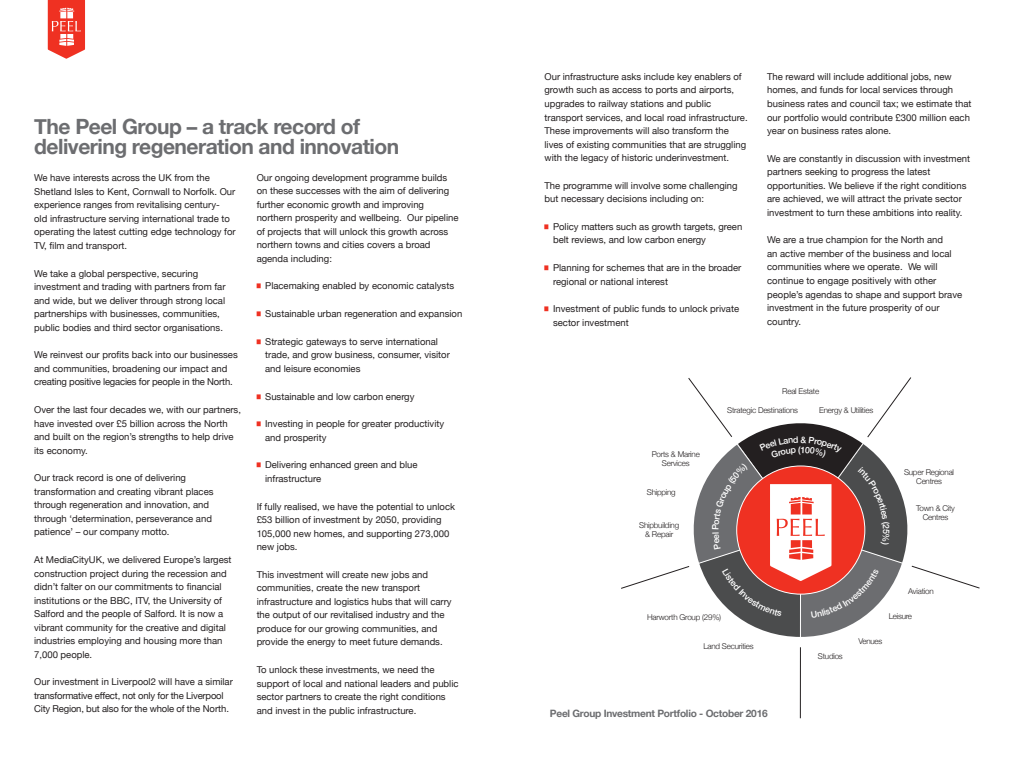
<style>
.page{position:relative;width:1021px;height:766px;background:#fff}
.page>*{position:absolute;margin:0;border:0;box-sizing:border-box;transform-origin:0 0}
.t1{font:700 21px/20px "Helvetica Neue";letter-spacing:-.025em;color:#6c6d70}
.t2{font:700 10.1px "Helvetica Neue";letter-spacing:-.025em;color:#6c6d70}
.t3{font:9.5px/13.5px "Helvetica Neue";color:#231f20}
.t4{font:9.5px/13.5px "Helvetica Neue";letter-spacing:-.02em;color:#231f20}
.t5{font:500 8.9px "Helvetica Neue";color:#fff}
.t6{font:300 8px/9.1px "Helvetica Neue";letter-spacing:-.025em;color:#231f20;text-align:center}
.t7{font:4px "Helvetica Neue";color:#ef3122}
</style>
<div class="page">
<svg style="left:48px;top:0;width:37px;height:59px;background:#f25f53"></svg>
<svg style="left:621px;top:377px;width:358px;height:342px"></svg>
<h1 class="t1" style="left:34px;top:117px;width:366px">The Peel Group – a track record of delivering regeneration and innovation</h1>
<p class="t3" style="left:34px;top:171px;width:203px">We have interests across the UK from the Shetland Isles to Kent, Cornwall to Norfolk. Our experience ranges from revitalising century-<br>old infrastructure serving international trade to operating the latest cutting edge technology for TV, film and transport.</p>
<p class="t3" style="left:34px;top:267px;width:193px">We take a global perspective, securing investment and trading with partners from far and wide, but we deliver through strong local partnerships with businesses, communities, public bodies and third sector organisations.</p>
<p class="t3" style="left:34px;top:348px;width:205px">We reinvest our profits back into our businesses and communities, broadening our impact and creating positive legacies for people in the North.</p>
<p class="t3" style="left:34px;top:403px;width:208px">Over the last four decades we, with our partners, have invested over £5 billion across the North and built on the region’s strengths to help drive its economy.</p>
<p class="t3" style="left:34px;top:471px;width:181px">Our track record is one of delivering transformation and creating vibrant places through regeneration and innovation, and through ‘determination, perseverance and patience’ – our company motto.</p>
<p class="t3" style="left:34px;top:553px;width:199px">At MediaCityUK, we delivered Europe’s largest construction project during the recession and didn’t falter on our commitments to financial institutions or the BBC, ITV, the University of Salford and the people of Salford. It is now a vibrant community for the creative and digital industries employing and housing more than 7,000 people.</p>
<p class="t4" style="left:34px;top:675px;width:200px">Our investment in Liverpool2 will have a similar transformative effect, not only for the Liverpool<br>City Region, but also for the whole of the North.</p>
<p class="t3" style="left:257px;top:171px;width:203px">Our ongoing development programme builds on these successes with the aim of delivering further economic growth and improving northern prosperity and wellbeing. Our pipeline of projects that will unlock this growth across northern towns and cities covers a broad agenda including:</p>
<p class="t7" style="left:257px;top:283px;width:5px">█</p>
<p class="t3" style="left:265px;top:280px;width:190px">Placemaking enabled by economic catalysts</p>
<p class="t7" style="left:257px;top:311px;width:5px">█</p>
<p class="t3" style="left:265px;top:307px;width:199px">Sustainable urban regeneration and expansion</p>
<p class="t7" style="left:257px;top:338px;width:5px">█</p>
<p class="t3" style="left:265px;top:335px;width:186px">Strategic gateways to serve international trade, and grow business, consumer, visitor and leisure economies</p>
<p class="t7" style="left:257px;top:393px;width:5px">█</p>
<p class="t3" style="left:265px;top:390px;width:151px">Sustainable and low carbon energy</p>
<p class="t7" style="left:257px;top:421px;width:5px">█</p>
<p class="t3" style="left:265px;top:417px;width:180px">Investing in people for greater productivity and prosperity</p>
<p class="t7" style="left:257px;top:462px;width:5px">█</p>
<p class="t3" style="left:265px;top:458px;width:154px">Delivering enhanced green and blue infrastructure</p>
<p class="t3" style="left:257px;top:500px;width:200px">If fully realised, we have the potential to unlock £53 billion of investment by 2050, providing 105,000 new homes, and supporting 273,000 new jobs.</p>
<p class="t3" style="left:257px;top:568px;width:196px">This investment will create new jobs and communities, create the new transport infrastructure and logistics hubs that will carry the output of our revitalised industry and the produce for our growing communities, and provide the energy to meet future demands.</p>
<p class="t3" style="left:257px;top:663px;width:203px">To unlock these investments, we need the support of local and national leaders and public sector partners to create the right conditions and invest in the public infrastructure.</p>
<p class="t3" style="left:544px;top:70px;width:205px">Our infrastructure asks include key enablers of growth such as access to ports and airports, upgrades to railway stations and public transport services, and local road infrastructure.<br>These improvements will also transform the lives of existing communities that are struggling with the legacy of historic underinvestment.</p>
<p class="t3" style="left:544px;top:179px;width:195px">The programme will involve some challenging but necessary decisions including on:</p>
<p class="t7" style="left:544px;top:223px;width:5px">█</p>
<p class="t3" style="left:553px;top:220px;width:191px">Policy matters such as growth targets, green belt reviews, and low carbon energy</p>
<p class="t7" style="left:544px;top:265px;width:5px">█</p>
<p class="t3" style="left:553px;top:261px;width:190px">Planning for schemes that are in the broader regional or national interest</p>
<p class="t7" style="left:544px;top:306px;width:5px">█</p>
<p class="t3" style="left:553px;top:303px;width:188px">Investment of public funds to unlock private sector investment</p>
<p class="t3" style="left:767px;top:70px;width:206px">The reward will include additional jobs, new homes, and funds for local services through business rates and council tax; we estimate that our portfolio would contribute £300 million each year on business rates alone.</p>
<p class="t3" style="left:767px;top:152px;width:204px">We are constantly in discussion with investment partners seeking to progress the latest opportunities. We believe if the right conditions are achieved, we will attract the private sector investment to turn these ambitions into reality.</p>
<p class="t3" style="left:767px;top:234px;width:196px">We are a true champion for the North and<br>an active member of the business and local communities where we operate. We will continue to engage positively with other people’s agendas to shape and support brave investment in the future prosperity of our country.</p>
<p class="t6" style="left:782px;top:386px;width:38px">Real Estate</p>
<p class="t6" style="left:651px;top:449px;width:50px">Ports &amp; Marine<br>Services</p>
<p class="t6" style="left:647px;top:486px;width:30px">Shipping</p>
<p class="t6" style="left:639px;top:519px;width:41px">Shipbuilding &amp; Repair</p>
<p class="t6" style="left:727px;top:405px;width:72px">Strategic Destinations</p>
<p class="t5" style="left:798px;top:442px;width:4px">(</p>
<p class="t6" style="left:819px;top:405px;width:55px">Energy &amp; Utilities</p>
<p class="t5" style="left:893px;top:528px;width:6px;rotate:90deg">5</p>
<p class="t6" style="left:904px;top:466px;width:52px">Super Regional<br>Centres</p>
<p class="t6" style="left:916px;top:502px;width:40px">Town &amp; City<br>Centres</p>
<p class="t6" style="left:647px;top:611px;width:76px">Harworth Group (29%)</p>
<p class="t6" style="left:703px;top:640px;width:52px">Land Securities</p>
<p class="t6" style="left:817px;top:650px;width:26px">Studios</p>
<p class="t6" style="left:908px;top:586px;width:27px">Aviation</p>
<p class="t6" style="left:888px;top:610px;width:25px">Leisure</p>
<p class="t6" style="left:858px;top:636px;width:26px">Venues</p>
<p class="t2" style="left:550px;top:705px;width:219px">Peel Group Investment Portfolio - October 2016</p>
</div>
